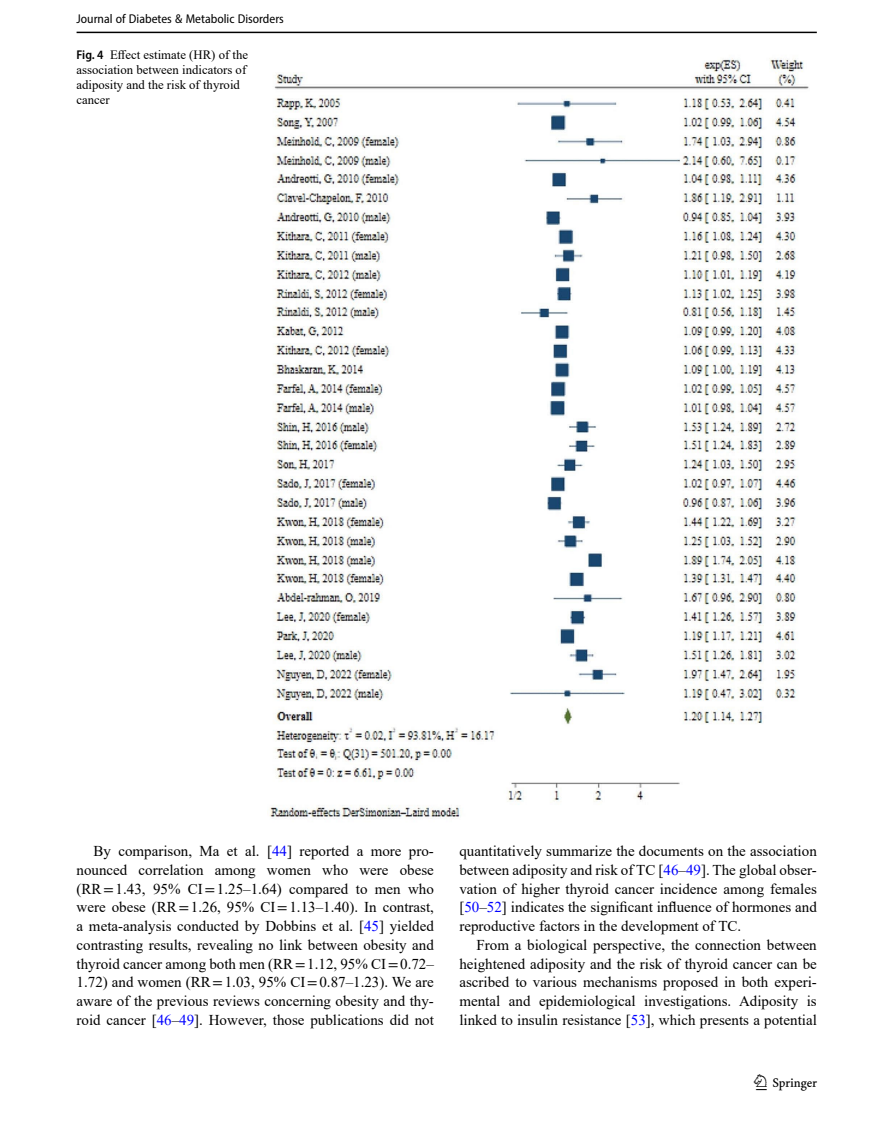
<style>
.page{position:relative;width:893px;height:1148px;background:#fff}
.page>*{position:absolute;margin:0;border:0;box-sizing:border-box;transform-origin:0 0}
.t1{font:22.5px "Springnew";color:#000}
.Body_Text_Indent{font:15px/18.8px "Times New Roman";color:#000;text-align:justify}
.Figure_Caption_Side{font:12.75px/15px "Times New Roman";color:#000}
.t2{font:semi-condensed 12.75px "Myriad Pro";color:#000}
.s1{font-family:"Myriad Pro";font-weight:600;font-stretch:semi-condensed}
.s2{color:#00f}
.s3{font-family:"STIX"}
</style>
<div class="page">
<hr style="left:77px;top:32px;width:739px;height:1px;background:#000">
<img style="left:269px;top:58px;width:540px;height:761px">
<p class="t2" style="left:77px;top:11px;width:209px">Journal of Diabetes &amp; Metabolic Disorders</p>
<p class="Figure_Caption_Side" style="left:77px;top:47px;width:173px"><span class="s1">Fig. 4</span> Effect estimate (HR) of the association between indicators of adiposity and the risk of thyroid cancer</p>
<p class="Body_Text_Indent" style="left:77px;top:841px;width:359px;text-indent:17px">By comparison, Ma et al. [<span class="s2">44</span>] reported a more pro&shy;nounced correlation among women who were obese (RR<span class="s3">=</span>1.43, 95% CI<span class="s3">=</span>1.25–1.64) compared to men who were obese (RR<span class="s3">=</span>1.26, 95% CI<span class="s3">=</span>1.13–1.40). In contrast, a meta-analysis conducted by Dobbins et al. [<span class="s2">45</span>] yielded contrasting results, revealing no link between obesity and thyroid cancer among both men (RR<span class="s3">=</span>1.12, 95% CI<span class="s3">=</span>0.72– 1.72) and women (RR<span class="s3">=</span>1.03, 95% CI<span class="s3">=</span>0.87–1.23). We are aware of the previous reviews concerning obesity and thy&shy;roid cancer [<span class="s2">46</span>–<span class="s2">49</span>]. However, those publications did not</p>
<p class="Body_Text_Indent" style="left:459px;top:841px;width:359px">quantitatively summarize the documents on the association between adiposity and risk of TC [<span class="s2">46</span>–<span class="s2">49</span>]. The global obser&shy;vation of higher thyroid cancer incidence among females [<span class="s2">50</span>–<span class="s2">52</span>] indicates the significant influence of hormones and reproductive factors in the development of TC.</p>
<p class="Body_Text_Indent" style="left:459px;top:935px;width:359px;text-indent:17px">From a biological perspective, the connection between heightened adiposity and the risk of thyroid cancer can be ascribed to various mechanisms proposed in both experi&shy;mental and epidemiological investigations. Adiposity is linked to insulin resistance [<span class="s2">53</span>], which presents a potential</p>
<h1 class="t1" style="left:756px;top:1070px;width:63px">1 3</h1>
</div>
